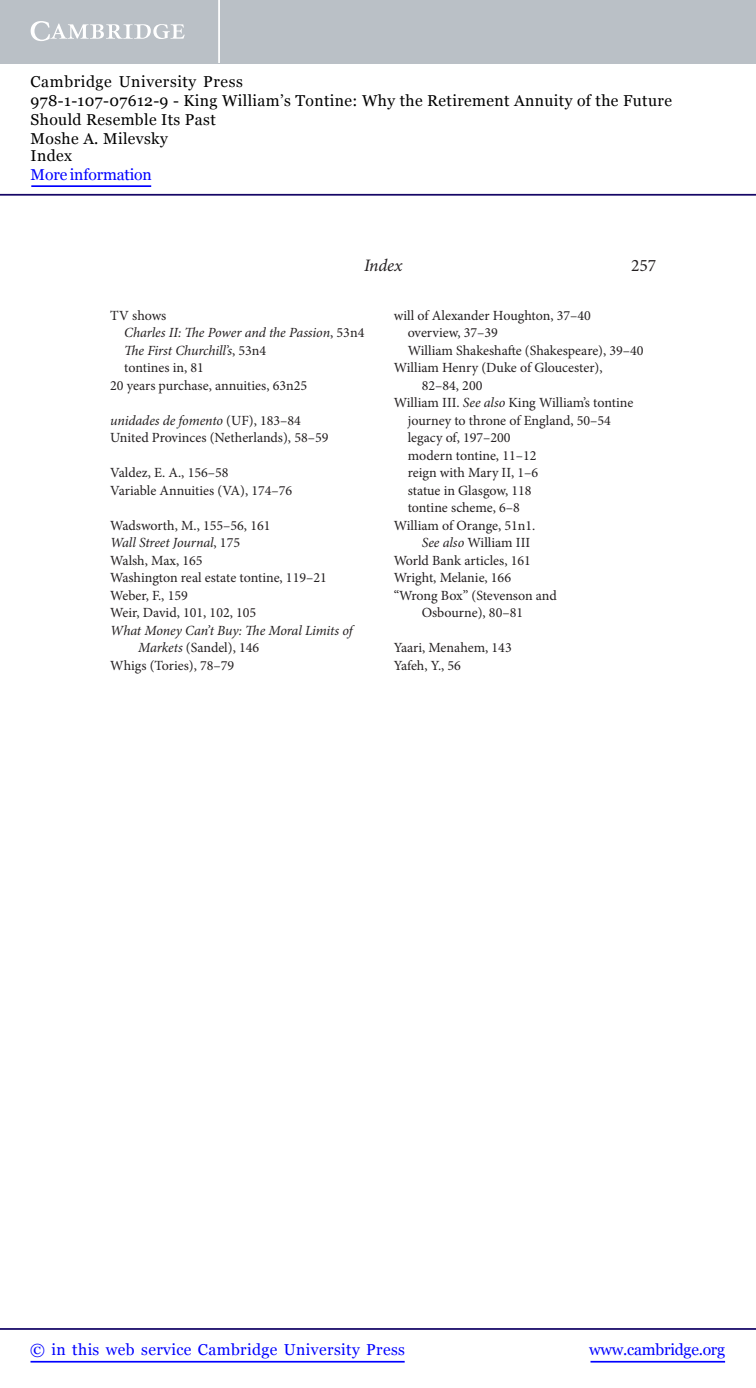
<style>
.page{position:relative;width:756px;height:1388px;background:#fff}
.page>*{position:absolute;margin:0;border:0;box-sizing:border-box;transform-origin:0 0}
.t1{font:italic 17.5px "Minion Pro";letter-spacing:-.005em;color:#231f20}
.t2{font:17.5px "Minion Pro";color:#231f20}
.t3{font:15.75px/18.6px "Georgia";letter-spacing:.025em;color:#000}
.t4{font:15.75px "Georgia";letter-spacing:.025em;color:#00f}
.t5{font:15.75px "Georgia";letter-spacing:-.015em;color:#00f}
.t6{font:15.75px "Georgia";letter-spacing:-.01em;color:#00f}
.t7{font:14px/17.5px "Minion Pro";color:#231f20}
.t8{font:italic 14px "Minion Pro";letter-spacing:-.01em;color:#231f20}
.s1{font-style:normal}
.s2{font-style:italic}
</style>
<div class="page">
<hr style="left:591px;top:1361px;width:134px;height:1px;background:#00f">
<hr style="left:0;top:1328px;width:756px;height:2px;background:#150666">
<hr style="left:31px;top:1361px;width:374px;height:1px;background:#00f">
<div style="left:0;top:0;width:756px;height:63px;background:#bac0c6"></div>
<svg style="left:31px;top:21px;width:154px;height:20px"></svg>
<hr style="left:218px;top:0;width:2px;height:63px;background:#fff">
<hr style="left:0;top:194px;width:756px;height:2px;background:#150666">
<hr style="left:31px;top:185px;width:120px;height:2px;background:#00f">
<p class="t3" style="left:31px;top:73px;width:643px">Cambridge University Press<br>978-1-107-07612-9 - King William’s Tontine: Why the Retirement Annuity of the Future<br>Should Resemble Its Past<br>Moshe A. Milevsky<br>Index</p>
<p class="t6" style="left:31px;top:165px;width:123px">More information</p>
<p class="t1" style="left:364px;top:255px;width:40px">Index</p>
<p class="t2" style="left:631px;top:254px;width:27px">257</p>
<p class="t7" style="left:110px;top:307px;width:58px">TV shows</p>
<p class="t8" style="left:124px;top:324px;width:242px">Charles II: The Power and the Passion<span class="s1">, 53n4</span></p>
<p class="t8" style="left:124px;top:342px;width:144px">The First Churchill’s<span class="s1">, 53n4</span></p>
<p class="t7" style="left:124px;top:359px;width:81px">tontines in, 81</p>
<p class="t7" style="left:110px;top:377px;width:199px">20 years purchase, annuities, 63n25</p>
<p class="t7" style="left:110px;top:412px;width:220px"><span class="s2">unidades de fomento</span> (UF), 183–84<br>United Provinces (Netherlands), 58–59</p>
<p class="t7" style="left:110px;top:464px;width:184px">Valdez, E. A., 156–58<br>Variable Annuities (VA), 174–76</p>
<p class="t7" style="left:110px;top:517px;width:218px">Wadsworth, M., 155–56, 161<br><span class="s2">Wall Street Journal</span>, 175<br>Walsh, Max, 165<br>Washington real estate tontine, 119–21<br>Weber, F., 159<br>Weir, David, 101, 102, 105</p>
<p class="t8" style="left:110px;top:622px;width:244px">What Money Can’t Buy: The Moral Limits of</p>
<p class="t7" style="left:138px;top:639px;width:122px"><span class="s2">Markets</span> (Sandel), 146</p>
<p class="t7" style="left:110px;top:657px;width:126px">Whigs (Tories), 78–79</p>
<p class="t7" style="left:394px;top:307px;width:199px">will of Alexander Houghton, 37–40</p>
<p class="t7" style="left:408px;top:324px;width:92px">overview, 37–39</p>
<p class="t7" style="left:408px;top:342px;width:237px">William Shakeshafte (Shakespeare), 39–40</p>
<p class="t7" style="left:394px;top:359px;width:210px">William Henry (Duke of Gloucester),</p>
<p class="t7" style="left:422px;top:377px;width:62px">82–84, 200</p>
<p class="t7" style="left:394px;top:394px;width:241px">William III. <span class="s2">See also</span> King William’s tontine</p>
<p class="t7" style="left:408px;top:412px;width:205px">journey to throne of England, 50–54</p>
<p class="t7" style="left:408px;top:429px;width:104px">legacy of, 197–200</p>
<p class="t7" style="left:408px;top:447px;width:130px">modern tontine, 11–12</p>
<p class="t7" style="left:408px;top:464px;width:132px">reign with Mary II, 1–6</p>
<p class="t7" style="left:408px;top:482px;width:125px">statue in Glasgow, 118</p>
<p class="t7" style="left:408px;top:499px;width:114px">tontine scheme, 6–8</p>
<p class="t7" style="left:394px;top:517px;width:143px">William of Orange, 51n1.</p>
<p class="t7" style="left:422px;top:534px;width:110px"><span class="s2">See also</span> William III</p>
<p class="t7" style="left:394px;top:552px;width:139px">World Bank articles, 161</p>
<p class="t7" style="left:394px;top:569px;width:119px">Wright, Melanie, 166</p>
<p class="t7" style="left:394px;top:587px;width:165px">“Wrong Box” (Stevenson and</p>
<p class="t7" style="left:422px;top:604px;width:103px">Osbourne), 80–81</p>
<p class="t7" style="left:394px;top:639px;width:120px">Yaari, Menahem, 143<br>Yafeh, Y., 56</p>
<p class="t4" style="left:30px;top:1339px;width:376px">© in this web service Cambridge University Press</p>
<p class="t5" style="left:589px;top:1339px;width:137px">www.cambridge.org</p>
</div>
